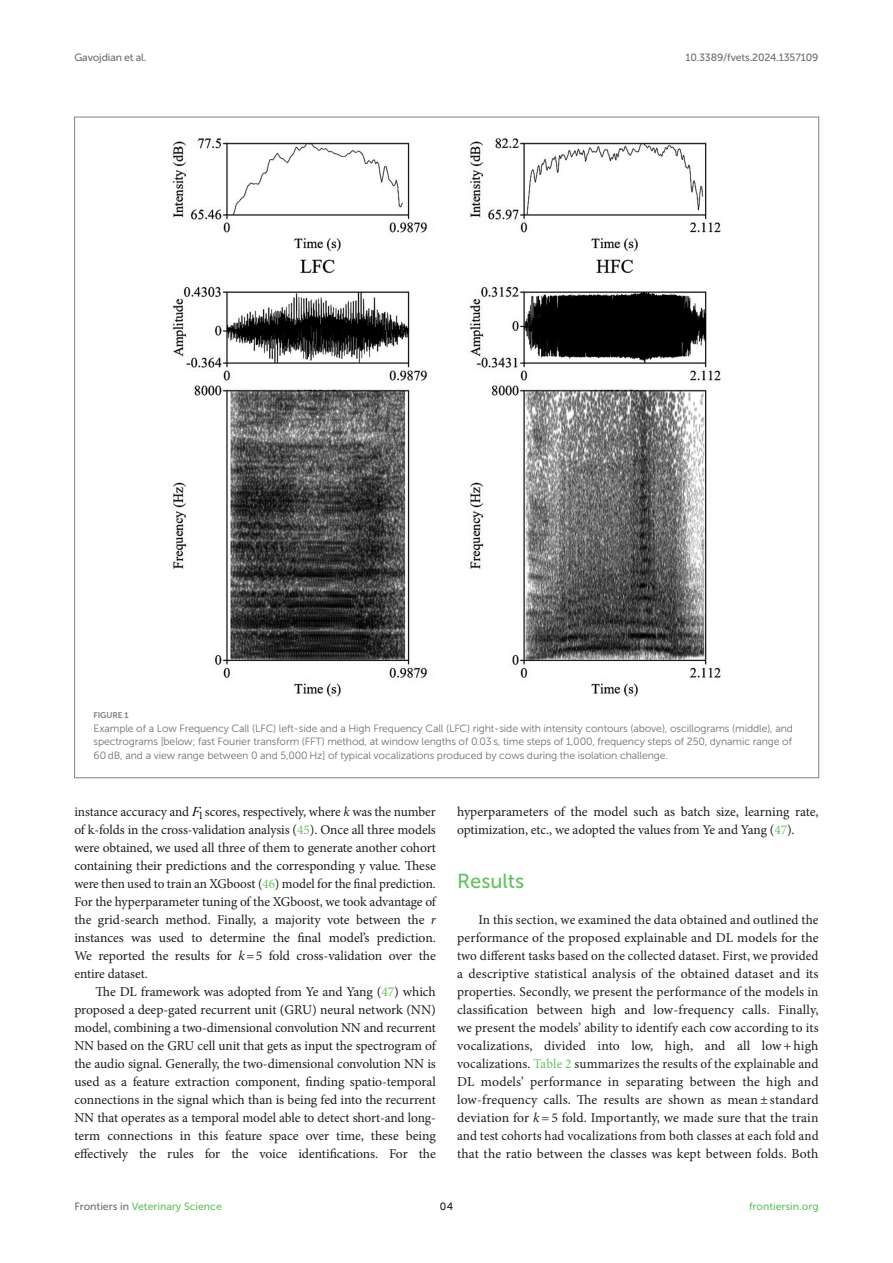
<style>
.page{position:relative;width:893px;height:1263px;background:#fff}
.page>*{position:absolute;margin:0;border:0;box-sizing:border-box;transform-origin:0 0}
.HEAD_1{font:20.25px "Museo Sans 500";color:#65c161}
.TEXT{font:13.5px/18px "Minion Pro";letter-spacing:-.005em;color:#1b1c1b;text-align:justify}
.TEXT_FLUSH{font:13.5px/18px "Minion Pro";letter-spacing:.01em;color:#1b1c1b;text-align:justify}
.FIG_LEG{font:10.5px/13.5px "Museo Sans 300";letter-spacing:-.01em;color:#706f70;text-align:justify}
.t1{font:10.5px "Museo Sans 500";color:#65c161}
.t2{font:10.5px "Museo Sans 500";letter-spacing:-.015em;color:#706f70}
.t3{font:10.5px "Museo Sans 500";color:#1b1c1b}
.FIG_HD{font:8.25px "Museo Sans 700";letter-spacing:-.01em;color:#7e7f7f}
.s1{font-family:"Times New Roman";font-style:italic;color:#000}
.s2{font-style:italic}
.s3{color:#65c161}
.s4{color:#706f70}
</style>
<div class="page">
<img style="left:172px;top:138px;width:549px;height:559px">
<p class="t2" style="left:74px;top:51px;width:74px">Gavojdian et al.</p>
<p class="t2" style="left:685px;top:51px;width:135px">10.3389/fvets.2024.1357109</p>
<p class="FIG_HD" style="left:94px;top:711px;width:37px">FIGURE 1</p>
<p class="FIG_LEG" style="left:94px;top:721px;width:701px">Example of a Low Frequency Call (LFC) left-side and a High Frequency Call (LFC) right-side with intensity contours (above), oscillograms (middle), and spectrograms [below; fast Fourier transform (FFT) method, at window lengths of 0.03 s, time steps of 1,000, frequency steps of 250, dynamic range of 60 dB, and a view range between 0 and 5,000 Hz] of typical vocalizations produced by cows during the isolation challenge.</p>
<p class="TEXT" style="left:74px;top:803px;width:363px">instance accuracy and <span class="s1">F</span><sub>1</sub>scores, respectively, where <span class="s2">k</span> was the number of k-folds in the cross-validation analysis (<span class="s3">45</span>). Once all three models were obtained, we used all three of them to generate another cohort containing their predictions and the corresponding y value. These were then used to train an XGboost (<span class="s3">46</span>) model for the final prediction.<br>For the hyperparameter tuning of the XGboost, we took advantage of the grid-search method. Finally, a majority vote between the <span class="s2">r </span>instances was used to determine the final model’s prediction.<br>We reported the results for <span class="s2">k</span>=5 fold cross-validation over the entire dataset.</p>
<p class="TEXT" style="left:74px;top:983px;width:363px;text-indent:21px">The DL framework was adopted from Ye and Yang (<span class="s3">47</span>) which proposed a deep-gated recurrent unit (GRU) neural network (NN) model, combining a two-dimensional convolution NN and recurrent NN based on the GRU cell unit that gets as input the spectrogram of the audio signal. Generally, the two-dimensional convolution NN is used as a feature extraction component, finding spatio-temporal connections in the signal which than is being fed into the recurrent NN that operates as a temporal model able to detect short-and long&shy;term connections in this feature space over time, these being effectively the rules for the voice identifications. For the</p>
<p class="TEXT" style="left:457px;top:803px;width:363px">hyperparameters of the model such as batch size, learning rate, optimization, etc., we adopted the values from Ye and Yang (<span class="s3">47</span>).</p>
<p class="HEAD_1" style="left:457px;top:870px;width:69px">Results</p>
<p class="TEXT_FLUSH" style="left:457px;top:911px;width:363px;text-indent:21px">In this section, we examined the data obtained and outlined the performance of the proposed explainable and DL models for the two different tasks based on the collected dataset. First, we provided a descriptive statistical analysis of the obtained dataset and its properties. Secondly, we present the performance of the models in classification between high and low-frequency calls. Finally, we present the models’ ability to identify each cow according to its vocalizations, divided into low, high, and all low+high vocalizations. <span class="s3">Table 2</span> summarizes the results of the explainable and DL models’ performance in separating between the high and low-frequency calls. The results are shown as mean ±standard deviation for <span class="s2">k</span>=5 fold. Importantly, we made sure that the train and test cohorts had vocalizations from both classes at each fold and that the ratio between the classes was kept between folds. Both</p>
<p class="t1" style="left:74px;top:1200px;width:149px"><span class="s4">Frontiers in</span> Veterinary Science</p>
<p class="t3" style="left:440px;top:1200px;width:15px">04</p>
<p class="t1" style="left:749px;top:1200px;width:71px">frontiersin.org</p>
</div>
